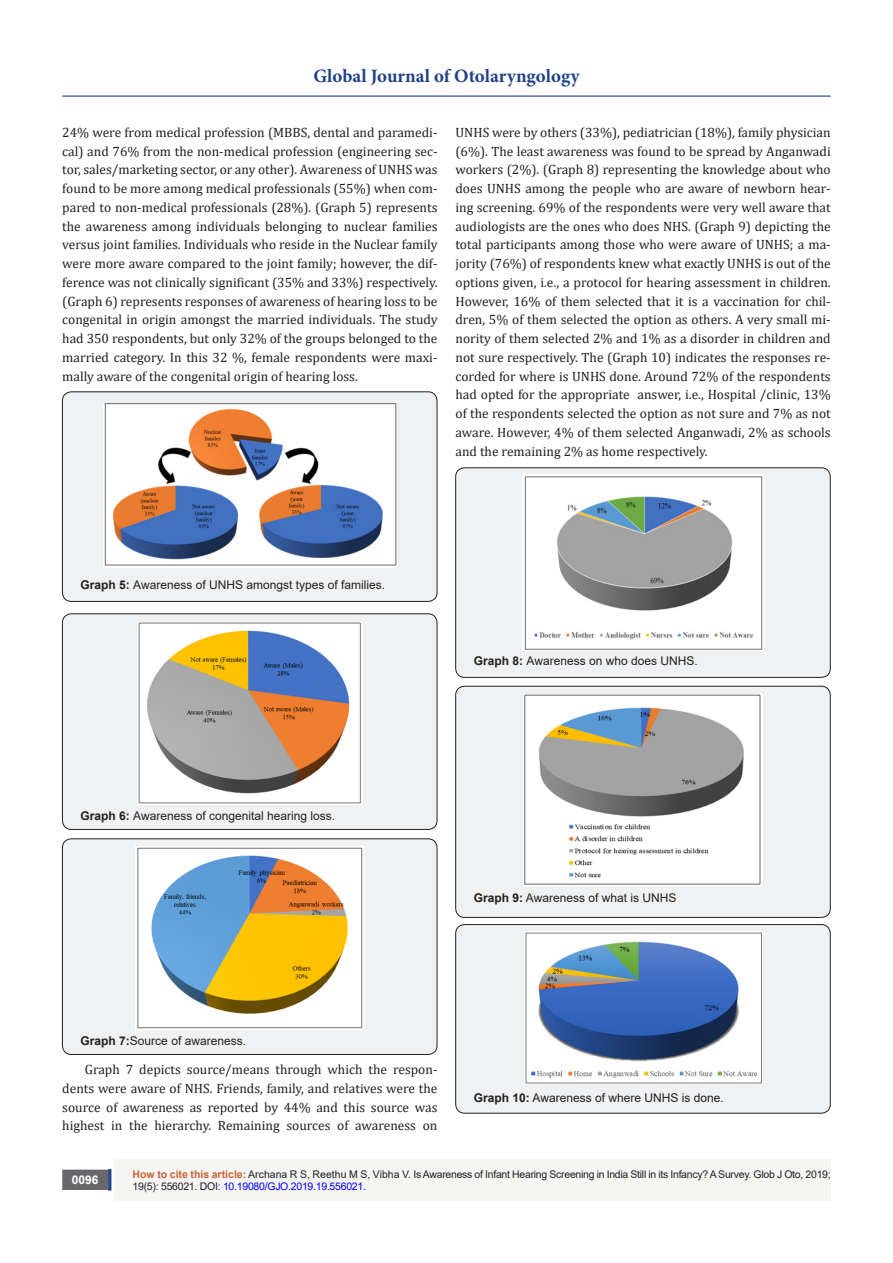
<style>
.page{position:relative;width:893px;height:1263px;background:#fff}
.page>*{position:absolute;margin:0;border:0;box-sizing:border-box;transform-origin:0 0}
.t1{font:700 18.9px "Minion Pro";color:#204186}
.t2{font:13.5px/18.8px "Cambria";color:#231f20;text-align:justify}
.t3{font:12px "Arial";color:#231f20}
.t4{font:700 12px "Arial";color:#fff}
.t5{font:10.5px/12.6px "Arial";letter-spacing:-.025em;color:#231f20}
.s1{font-weight:700}
.s2{font-weight:700;color:#ca6035}
.s3{color:#00f}
</style>
<div class="page">
<div style="left:63px;top:1170px;width:44px;height:19px;background:#68676a"></div>
<div style="left:62px;top:1169px;width:46px;height:21px;border:2px solid #68676a"></div>
<div style="left:108px;top:1169px;width:3px;height:21px;background:#1c6d90;border:2px solid #253f8e"></div>
<hr style="left:62px;top:96px;width:769px;height:1px;background:#253f8e">
<div style="left:115px;top:1160px;width:716px;height:41px;background:#f5f5f4"></div>
<div style="left:62px;top:392px;width:375px;height:209px;background:#f0f1f2;border-radius:9px"></div>
<div style="left:62px;top:392px;width:375px;height:210px;border:1px solid #231f20;border-radius:9px"></div>
<img style="left:103px;top:404px;width:293px;height:163px">
<div style="left:62px;top:614px;width:375px;height:215px;background:#f0f1f2;border-radius:9px"></div>
<div style="left:62px;top:614px;width:375px;height:216px;border:1px solid #231f20;border-radius:9px"></div>
<img style="left:137px;top:622px;width:225px;height:182px">
<div style="left:62px;top:839px;width:375px;height:215px;background:#f0f1f2;border-radius:9px"></div>
<div style="left:62px;top:839px;width:375px;height:216px;border:1px solid #231f20;border-radius:9px"></div>
<img style="left:136px;top:846px;width:228px;height:183px">
<div style="left:456px;top:468px;width:374px;height:209px;background:#f0f1f2;border-radius:9px"></div>
<div style="left:455px;top:468px;width:375px;height:209px;border:1px solid #231f20;border-radius:9px"></div>
<img style="left:522px;top:475px;width:241px;height:175px">
<div style="left:456px;top:686px;width:374px;height:231px;background:#f0f1f2;border-radius:9px"></div>
<div style="left:455px;top:686px;width:375px;height:231px;border:1px solid #231f20;border-radius:9px"></div>
<img style="left:524px;top:694px;width:238px;height:191px">
<div style="left:456px;top:924px;width:374px;height:189px;background:#f0f1f2;border-radius:9px"></div>
<div style="left:455px;top:924px;width:375px;height:189px;border:1px solid #231f20;border-radius:9px"></div>
<img style="left:524px;top:932px;width:238px;height:151px">
<h1 class="t1" style="left:313px;top:63px;width:268px">Global Journal of Otolaryngology</h1>
<p class="t2" style="left:62px;top:123px;width:377px">24% were from medical profession (MBBS, dental and paramedi&shy;cal) and 76% from the non-medical profession (engineering sec&shy;tor, sales/marketing sector, or any other). Awareness of UNHS was found to be more among medical professionals (55%) when com&shy;pared to non-medical professionals (28%). (Graph 5) represents the awareness among individuals belonging to nuclear families versus joint families. Individuals who reside in the Nuclear family were more aware compared to the joint family; however, the dif&shy;ference was not clinically significant (35% and 33%) respectively. (Graph 6) represents responses of awareness of hearing loss to be congenital in origin amongst the married individuals. The study had 350 respondents, but only 32% of the groups belonged to the married category. In this 32 %, female respondents were maxi&shy;mally aware of the congenital origin of hearing loss.</p>
<p class="t2" style="left:455px;top:123px;width:377px">UNHS were by others (33%), pediatrician (18%), family physician (6%). The least awareness was found to be spread by Anganwadi workers (2%). (Graph 8) representing the knowledge about who does UNHS among the people who are aware of newborn hear&shy;ing screening. 69% of the respondents were very well aware that audiologists are the ones who does NHS. (Graph 9) depicting the total participants among those who were aware of UNHS; a ma&shy;jority (76%) of respondents knew what exactly UNHS is out of the options given, i.e., a protocol for hearing assessment in children.<br>However, 16% of them selected that it is a vaccination for chil&shy;dren, 5% of them selected the option as others. A very small mi&shy;nority of them selected 2% and 1% as a disorder in children and not sure respectively. The (Graph 10) indicates the responses re&shy;corded for where is UNHS done. Around 72% of the respondents had opted for the appropriate answer, i.e., Hospital /clinic, 13% of the respondents selected the option as not sure and 7% as not aware. However, 4% of them selected Anganwadi, 2% as schools and the remaining 2% as home respectively.</p>
<p class="t3" style="left:81px;top:577px;width:306px"><span class="s1">Graph 5:</span> Awareness of UNHS amongst types of families.</p>
<p class="t3" style="left:474px;top:653px;width:225px"><span class="s1">Graph 8:</span> Awareness on who does UNHS.</p>
<p class="t3" style="left:81px;top:807px;width:256px"><span class="s1">Graph 6:</span> Awareness of congenital hearing loss.</p>
<p class="t3" style="left:474px;top:890px;width:204px"><span class="s1">Graph 9:</span> Awareness of what is UNHS</p>
<p class="t3" style="left:81px;top:1032px;width:167px"><span class="s1">Graph 7:</span>Source of awareness.</p>
<p class="t2" style="left:62px;top:1060px;width:377px;text-indent:22px">Graph 7 depicts source/means through which the respon&shy;dents were aware of NHS. Friends, family, and relatives were the source of awareness as reported by 44% and this source was highest in the hierarchy. Remaining sources of awareness on</p>
<p class="t3" style="left:474px;top:1089px;width:251px"><span class="s1">Graph 10:</span> Awareness of where UNHS is done.</p>
<p class="t4" style="left:72px;top:1171px;width:28px">0096</p>
<p class="t5" style="left:133px;top:1168px;width:700px"><span class="s2">How to cite this article:</span> Archana R S, Reethu M S, Vibha V. Is Awareness of Infant Hearing Screening in India Still in its Infancy? A Survey. Glob J Oto, 2019;<br>19(5): 556021. DOI<span class="s3">: 10.19080/GJO.2019.19.556021.</span></p>
</div>
